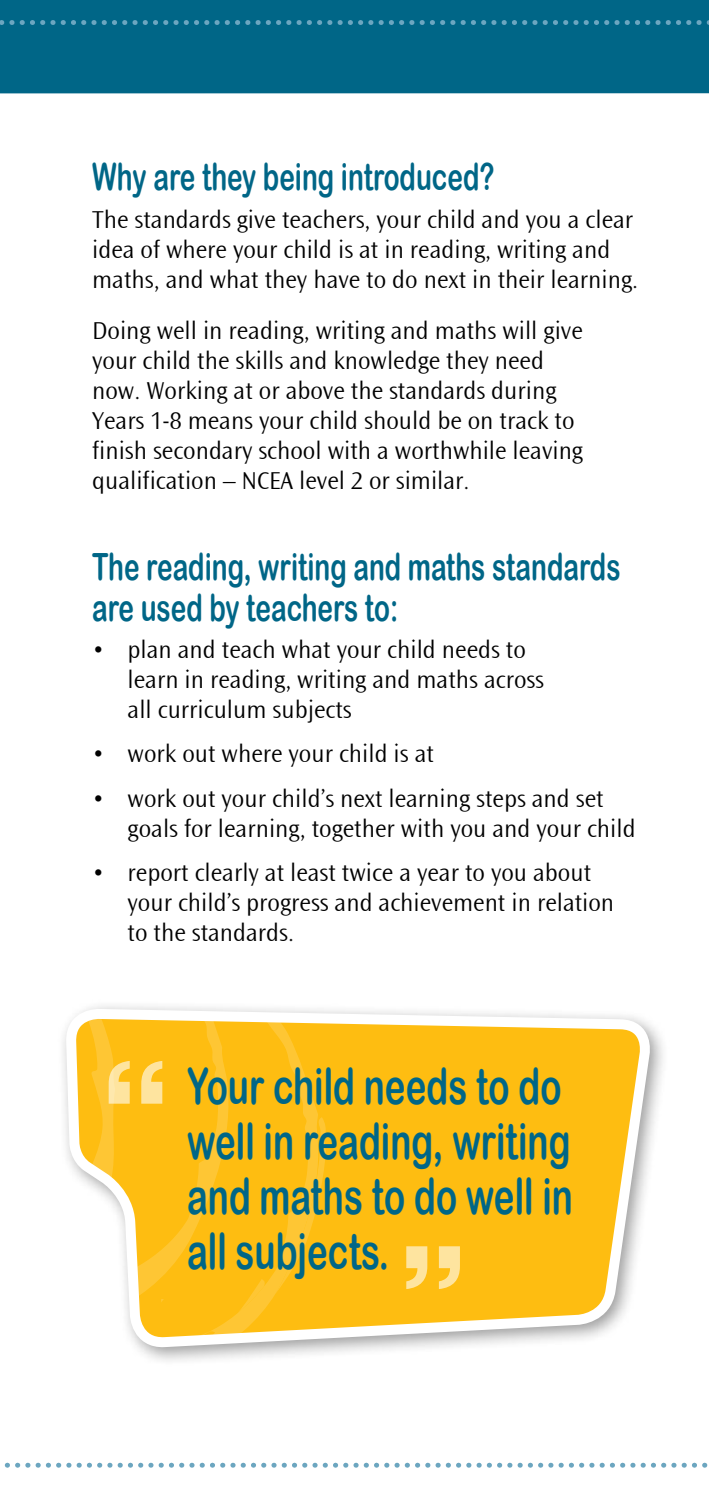
<style>
.page{position:relative;width:709px;height:1489px;background:#fff}
.page>*{position:absolute;margin:0;border:0;box-sizing:border-box;transform-origin:0 0}
.Quote_2{font:50px/55px "Arial Rounded MT Bold";color:#006687;scale:.7 1}
.Sub_heading_1{font:37.5px/41.2px "Arial Rounded MT Bold";color:#006687;scale:.7 1}
.Quote_3{font:37.5px "Arial Rounded MT Bold";color:#006687;scale:.7 1}
.Body_copy{font:300 25px/30px "Ocean Sans Maori";color:#000}
.Bullet{font:300 25px/30px "Ocean Sans Maori";color:#000}
</style>
<div class="page">
<svg style="left:65px;top:1006px;width:591px;height:462px"></svg>
<svg style="left:109px;top:1060px;width:53px;height:43px"></svg>
<svg style="left:406px;top:1246px;width:54px;height:42px"></svg>
<svg style="left:4px;top:1462px;width:704px;height:5px"></svg>
<div style="left:0;top:0;width:709px;height:94px;background:#006687"></div>
<p class="Quote_3" style="left:92px;top:155px;width:576px">Why are they being introduced?</p>
<p class="Body_copy" style="left:92px;top:204px;width:547px">The standards give teachers, your child and you a clear idea of where your child is at in reading, writing and maths, and what they have to do next in their learning.</p>
<p class="Body_copy" style="left:92px;top:316px;width:492px">Doing well in reading, writing and maths will give your child the skills and knowledge they need now. Working at or above the standards during Years 1-8 means your child should be on track to finish secondary school with a worthwhile leaving qualification – NCEA level 2 or similar.</p>
<p class="Sub_heading_1" style="left:92px;top:545px;width:756px">The reading, writing and maths standards are used by teachers to:</p>
<p class="Bullet" style="left:128px;top:635px;width:418px;text-indent:-35px">• plan and teach what your child needs to learn in reading, writing and maths across all curriculum subjects</p>
<p class="Bullet" style="left:92px;top:739px;width:343px">• work out where your child is at</p>
<p class="Bullet" style="left:128px;top:783px;width:509px;text-indent:-35px">• work out your child’s next learning steps and set goals for learning, together with you and your child</p>
<p class="Bullet" style="left:128px;top:857px;width:488px;text-indent:-35px">• report clearly at least twice a year to you about your child’s progress and achievement in relation to the standards.</p>
<p class="Quote_2" style="left:187px;top:1058px;width:553px">Your child needs to do well in reading, writing and maths to do well in all subjects.</p>
</div>
